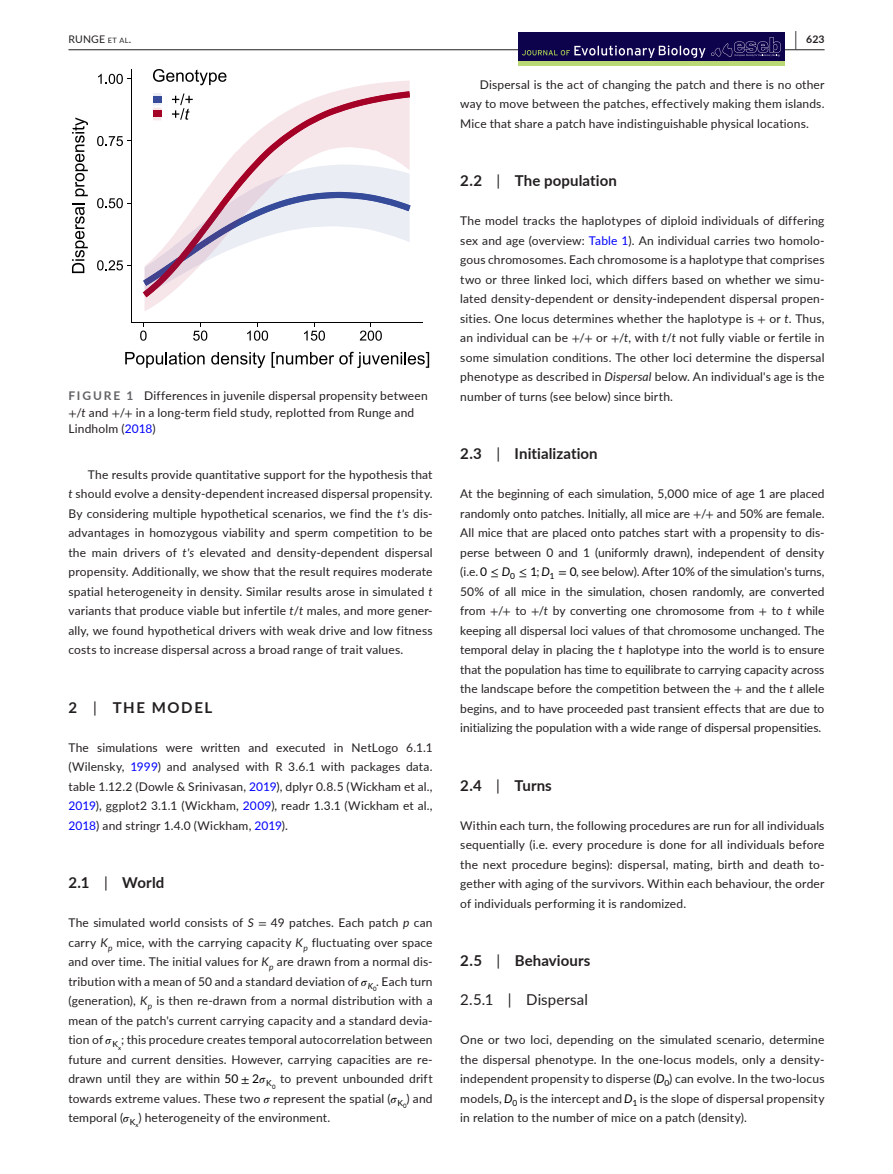
<style>
.page{position:relative;width:893px;height:1174px;background:#fff}
.page>*{position:absolute;margin:0;border:0;box-sizing:border-box;transform-origin:0 0}
.t1{font:700 15px "Lato";letter-spacing:.01em;color:#231f20}
.t2{font:15px "Lato";letter-spacing:.005em;color:#231f20}
.t3{font:700 15px "Lato";letter-spacing:.11em;color:#231f20}
.t4{font:12px/19.5px "Lato";letter-spacing:.015em;color:#231f20;text-align:justify}
.t5{font:10.5px "Lato";letter-spacing:.02em;color:#231f20}
.t6{font:700 10.5px "Lato";color:#231f20}
.s1{font-size:7.35px}
.s2{font-size:19.5px}
.s3{font-weight:700;color:#636366}
.s4{font-family:"STIX"}
.s5{font-style:italic}
.s6{color:#00f}
.s7{font-weight:400}
.s8{font-family:"STIX Math";font-style:italic;color:#000}
.s9{color:#000}
.s10{font-family:"STIX Math";color:#000}
.s11{font-family:"STIX Math Calligraphy";color:#000}
.s12{font-style:italic;color:#000}
</style>
<div class="page">
<hr style="left:68px;top:49px;width:756px;height:1px;background:#231f20">
<div style="left:518px;top:33px;width:267px;height:33px;background:#0d024c"></div>
<hr style="left:518px;top:62px;width:267px;height:4px;background:#bad976">
<svg style="left:522px;top:45px;width:183px;height:13px"></svg>
<svg style="left:711px;top:37px;width:70px;height:20px"></svg>
<svg style="left:200px;top:81px;width:210px;height:10px"></svg>
<hr style="left:131px;top:69px;width:1px;height:254px;background:#000">
<svg style="left:97px;top:260px;width:34px;height:10px"></svg>
<svg style="left:97px;top:198px;width:34px;height:10px"></svg>
<svg style="left:97px;top:136px;width:34px;height:10px"></svg>
<svg style="left:98px;top:74px;width:33px;height:10px"></svg>
<hr style="left:131px;top:322px;width:292px;height:1px;background:#000">
<svg style="left:140px;top:323px;width:7px;height:18px"></svg>
<svg style="left:193px;top:323px;width:14px;height:18px"></svg>
<svg style="left:247px;top:323px;width:21px;height:18px"></svg>
<svg style="left:304px;top:323px;width:21px;height:18px"></svg>
<svg style="left:360px;top:323px;width:22px;height:18px"></svg>
<svg style="left:125px;top:352px;width:80px;height:16px"></svg>
<svg style="left:211px;top:352px;width:54px;height:16px"></svg>
<svg style="left:272px;top:352px;width:157px;height:16px"></svg>
<svg style="left:72px;top:203px;width:16px;height:70px"></svg>
<svg style="left:72px;top:117px;width:16px;height:79px"></svg>
<svg style="left:153px;top:69px;width:73px;height:16px"></svg>
<svg style="left:143px;top:91px;width:268px;height:220px"></svg>
<p class="t5" style="left:68px;top:31px;width:64px">RUNGE <span class="s1">et al</span>.</p>
<p class="t6" style="left:795px;top:31px;width:31px"><span class="s2">|</span> 623</p>
<p class="t4" style="left:68px;top:387px;width:361px;line-height:16.5px;text-align:left"><span class="s3">FIGURE 1</span> Differences in juvenile dispersal propensity between <span class="s4">+</span>/<span class="s5">t</span> and <span class="s4">+</span>/<span class="s4">+</span> in a long-term field study, replotted from Runge and<br>Lindholm (<span class="s6">2018</span>)</p>
<p class="t4" style="left:68px;top:464px;width:366px;text-indent:20px">The results provide quantitative support for the hypothesis that <span class="s5">t</span> should evolve a density-dependent increased dispersal propensity.<br>By considering multiple hypothetical scenarios, we find the <span class="s5">t's</span> dis&shy;advantages in homozygous viability and sperm competition to be the main drivers of <span class="s5">t's</span> elevated and density-dependent dispersal propensity. Additionally, we show that the result requires moderate spatial heterogeneity in density. Similar results arose in simulated <span class="s5">t </span>variants that produce viable but infertile <span class="s5">t</span>/<span class="s5">t</span> males, and more gener&shy;ally, we found hypothetical drivers with weak drive and low fitness costs to increase dispersal across a broad range of trait values.</p>
<p class="t3" style="left:68px;top:696px;width:145px">2 <span class="s7">|</span> THE MODEL</p>
<p class="t4" style="left:68px;top:737px;width:366px">The simulations were written and executed in NetLogo 6.1.1 (Wilensky, <span class="s6">1999</span>) and analysed with R 3.6.1 with packages data. table 1.12.2 (Dowle &amp; Srinivasan, <span class="s6">2019</span>), dplyr 0.8.5 (Wickham et al., <span class="s6">2019</span>), ggplot2 3.1.1 (Wickham, <span class="s6">2009</span>), readr 1.3.1 (Wickham et al., <span class="s6">2018</span>) and stringr 1.4.0 (Wickham, <span class="s6">2019</span>).</p>
<p class="t1" style="left:68px;top:872px;width:97px">2.1 <span class="s7">|</span> World</p>
<p class="t4" style="left:68px;top:912px;width:366px">The simulated world consists of <span class="s5">S</span> <span class="s4">=</span> 49 patches. Each patch <span class="s5">p</span> can carry <span class="s5">K</span><sub>p</sub> mice, with the carrying capacity <span class="s5">K</span><sub>p</sub> fluctuating over space and over time. The initial values for <span class="s5">K</span><sub>p</sub> are drawn from a normal dis&shy;tribution with a mean of 50 and a standard deviation of <span class="s8">𝜎</span><sub>K</sub><sub>0</sub>. Each turn (generation), <span class="s5">K</span><sub>p</sub> is then re-drawn from a normal distribution with a mean of the patch's current carrying capacity and a standard devia&shy;tion of <span class="s8">𝜎</span><sub>K</sub><sub>x</sub>; this procedure creates temporal autocorrelation between future and current densities. However, carrying capacities are re&shy;drawn until they are within <span class="s9">50</span> <span class="s10">±</span> <span class="s9">2</span><span class="s8">𝜎</span><sub>K</sub><sub>0</sub> to prevent unbounded drift towards extreme values. These two <span class="s8">𝜎</span> represent the spatial (<span class="s8">𝜎</span><sub>K</sub><sub>0</sub>) and temporal (<span class="s8">𝜎</span><sub>K</sub><sub>x</sub>) heterogeneity of the environment.</p>
<p class="t4" style="left:460px;top:74px;width:366px;text-indent:20px">Dispersal is the act of changing the patch and there is no other way to move between the patches, effectively making them islands.<br>Mice that share a patch have indistinguishable physical locations.</p>
<p class="t1" style="left:460px;top:170px;width:158px">2.2 <span class="s7">|</span> The population</p>
<p class="t4" style="left:460px;top:210px;width:366px">The model tracks the haplotypes of diploid individuals of differing sex and age (overview: <span class="s6">Table 1</span>). An individual carries two homolo&shy;gous chromosomes. Each chromosome is a haplotype that comprises two or three linked loci, which differs based on whether we simu&shy;lated density-dependent or density-independent dispersal propen&shy;sities. One locus determines whether the haplotype is <span class="s4">+</span> or <span class="s5">t</span>. Thus, an individual can be <span class="s4">+</span>/<span class="s4">+</span> or <span class="s4">+</span>/<span class="s5">t</span>, with <span class="s5">t</span>/<span class="s5">t</span> not fully viable or fertile in some simulation conditions. The other loci determine the dispersal phenotype as described in <span class="s5">Dispersal</span> below. An individual's age is the number of turns (see below) since birth.</p>
<p class="t1" style="left:460px;top:443px;width:139px">2.3 <span class="s7">|</span> Initialization</p>
<p class="t4" style="left:460px;top:483px;width:366px">At the beginning of each simulation, 5,000 mice of age 1 are placed randomly onto patches. Initially, all mice are <span class="s4">+</span>/<span class="s4">+</span> and 50% are female.<br>All mice that are placed onto patches start with a propensity to dis&shy;perse between 0 and 1 (uniformly drawn), independent of density (i.e. <span class="s9">0</span> <span class="s11">≤</span> <span class="s12">D</span><sub>0</sub> <span class="s11">≤</span> <span class="s9">1</span>; <span class="s12">D</span><sub>1</sub> <span class="s10">=</span> <span class="s9">0</span>, see below). After 10% of the simulation's turns, 50% of all mice in the simulation, chosen randomly, are converted from <span class="s4">+</span>/<span class="s4">+</span> to <span class="s4">+</span>/<span class="s5">t</span> by converting one chromosome from <span class="s4">+</span> to <span class="s5">t</span> while keeping all dispersal loci values of that chromosome unchanged. The temporal delay in placing the <span class="s5">t</span> haplotype into the world is to ensure that the population has time to equilibrate to carrying capacity across the landscape before the competition between the <span class="s4">+</span> and the <span class="s5">t</span> allele begins, and to have proceeded past transient effects that are due to initializing the population with a wide range of dispersal propensities.</p>
<p class="t1" style="left:460px;top:774px;width:93px">2.4 <span class="s7">|</span> Turns</p>
<p class="t4" style="left:460px;top:815px;width:366px">Within each turn, the following procedures are run for all individuals sequentially (i.e. every procedure is done for all individuals before the next procedure begins): dispersal, mating, birth and death to&shy;gether with aging of the survivors. Within each behaviour, the order of individuals performing it is randomized.</p>
<p class="t1" style="left:460px;top:950px;width:132px">2.5 <span class="s7">|</span> Behaviours</p>
<p class="t2" style="left:460px;top:989px;width:129px">2.5.1 | Dispersal</p>
<p class="t4" style="left:460px;top:1029px;width:366px">One or two loci, depending on the simulated scenario, determine the dispersal phenotype. In the one-locus models, only a density&shy;independent propensity to disperse (<span class="s12">D</span><sub>0</sub>) can evolve. In the two-locus models, <span class="s12">D</span><sub>0</sub> is the intercept and <span class="s12">D</span><sub>1</sub> is the slope of dispersal propensity in relation to the number of mice on a patch (density).</p>
</div>
